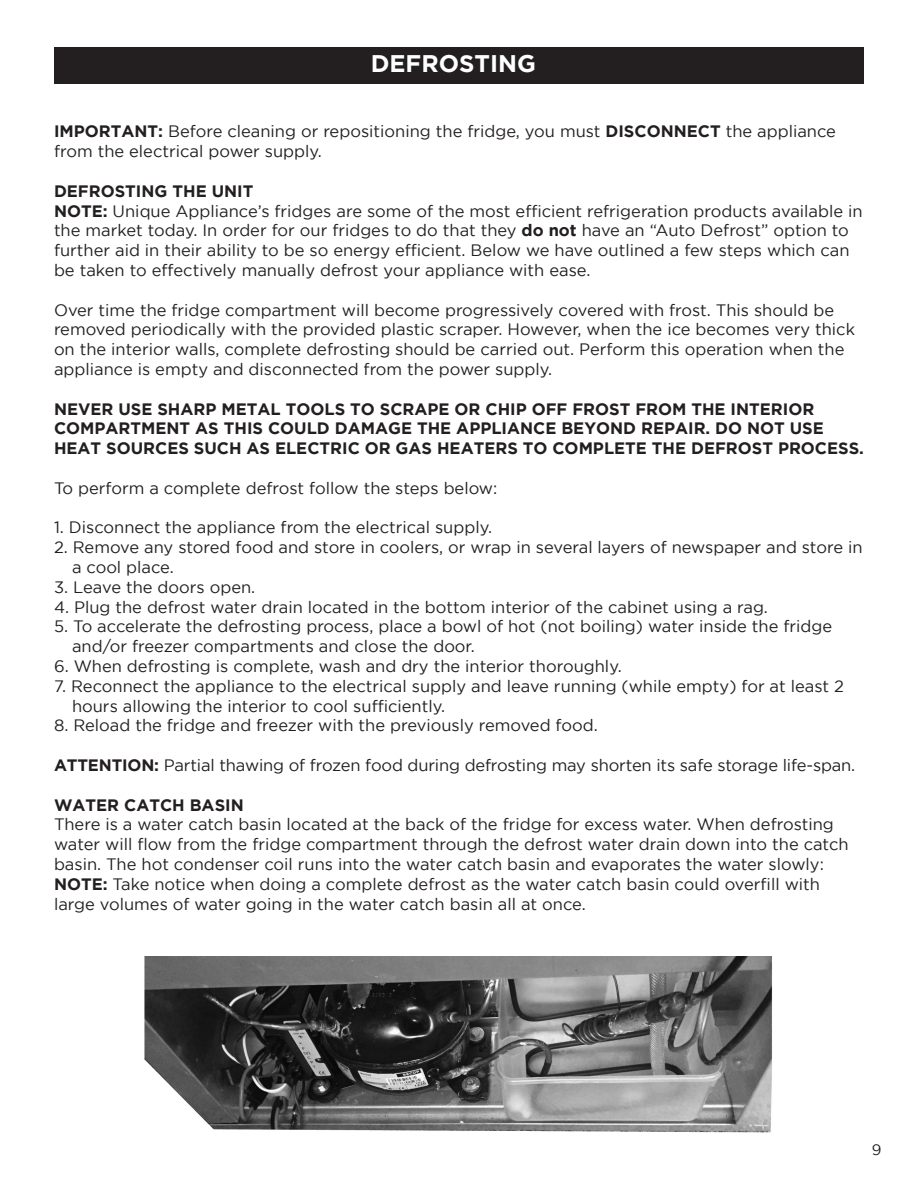
<style>
.page{position:relative;width:918px;height:1188px;background:#fff}
.page>*{position:absolute;margin:0;border:0;box-sizing:border-box;transform-origin:0 0}
.t1{font:700 24px "Gotham";color:#fff}
.t2{font:16.5px/19.8px "Gotham";color:#231f20}
.t3{font:700 16.5px/19.8px "Gotham";color:#231f20}
.t4{font:15px "Gotham";color:#231f20}
.s1{font-weight:700}
</style>
<div class="page">
<div style="left:54px;top:48px;width:810px;height:36px;background:#231f20"></div>
<img style="left:144px;top:957px;width:628px;height:176px">
<p class="t1" style="left:371px;top:49px;width:167px">DEFROSTING</p>
<p class="t2" style="left:54px;top:121px;width:784px"><span class="s1">IMPORTANT:</span> Before cleaning or repositioning the fridge, you must <span class="s1">DISCONNECT</span> the appliance from the electrical power supply.</p>
<p class="t3" style="left:54px;top:181px;width:201px">DEFROSTING THE UNIT</p>
<p class="t2" style="left:54px;top:201px;width:810px"><span class="s1">NOTE:</span> Unique Appliance’s fridges are some of the most efficient refrigeration products available in the market today. In order for our fridges to do that they <span class="s1">do not</span> have an “Auto Defrost” option to further aid in their ability to be so energy efficient. Below we have outlined a few steps which can be taken to effectively manually defrost your appliance with ease.</p>
<p class="t2" style="left:54px;top:300px;width:803px">Over time the fridge compartment will become progressively covered with frost. This should be removed periodically with the provided plastic scraper. However, when the ice becomes very thick on the interior walls, complete defrosting should be carried out. Perform this operation when the appliance is empty and disconnected from the power supply.</p>
<p class="t3" style="left:54px;top:398px;width:812px">NEVER USE SHARP METAL TOOLS TO SCRAPE OR CHIP OFF FROST FROM THE INTERIOR<br>COMPARTMENT AS THIS COULD DAMAGE THE APPLIANCE BEYOND REPAIR. DO NOT USE<br>HEAT SOURCES SUCH AS ELECTRIC OR GAS HEATERS TO COMPLETE THE DEFROST PROCESS.</p>
<p class="t2" style="left:54px;top:478px;width:445px">To perform a complete defrost follow the steps below:</p>
<p class="t2" style="left:54px;top:517px;width:440px">1. Disconnect the appliance from the electrical supply.</p>
<p class="t2" style="left:72px;top:537px;width:792px;text-indent:-18px">2. Remove any stored food and store in coolers, or wrap in several layers of newspaper and store in a cool place.</p>
<p class="t2" style="left:54px;top:577px;width:203px">3. Leave the doors open.</p>
<p class="t2" style="left:54px;top:597px;width:716px">4. Plug the defrost water drain located in the bottom interior of the cabinet using a rag.</p>
<p class="t2" style="left:72px;top:616px;width:762px;text-indent:-18px">5. To accelerate the defrosting process, place a bowl of hot (not boiling) water inside the fridge and/or freezer compartments and close the door.</p>
<p class="t2" style="left:54px;top:656px;width:569px">6. When defrosting is complete, wash and dry the interior thoroughly.</p>
<p class="t2" style="left:72px;top:676px;width:773px;text-indent:-18px">7. Reconnect the appliance to the electrical supply and leave running (while empty) for at least 2 hours allowing the interior to cool sufficiently.</p>
<p class="t2" style="left:54px;top:715px;width:545px">8. Reload the fridge and freezer with the previously removed food.</p>
<p class="t2" style="left:54px;top:755px;width:803px"><span class="s1">ATTENTION:</span> Partial thawing of frozen food during defrosting may shorten its safe storage life-span.</p>
<p class="t3" style="left:54px;top:794px;width:191px">WATER CATCH BASIN</p>
<p class="t2" style="left:54px;top:814px;width:796px">There is a water catch basin located at the back of the fridge for excess water. When defrosting water will flow from the fridge compartment through the defrost water drain down into the catch basin. The hot condenser coil runs into the water catch basin and evaporates the water slowly:</p>
<p class="t2" style="left:54px;top:874px;width:768px"><span class="s1">NOTE:</span> Take notice when doing a complete defrost as the water catch basin could overfill with large volumes of water going in the water catch basin all at once.</p>
<p class="t4" style="left:872px;top:1142px;width:11px">9</p>
</div>
